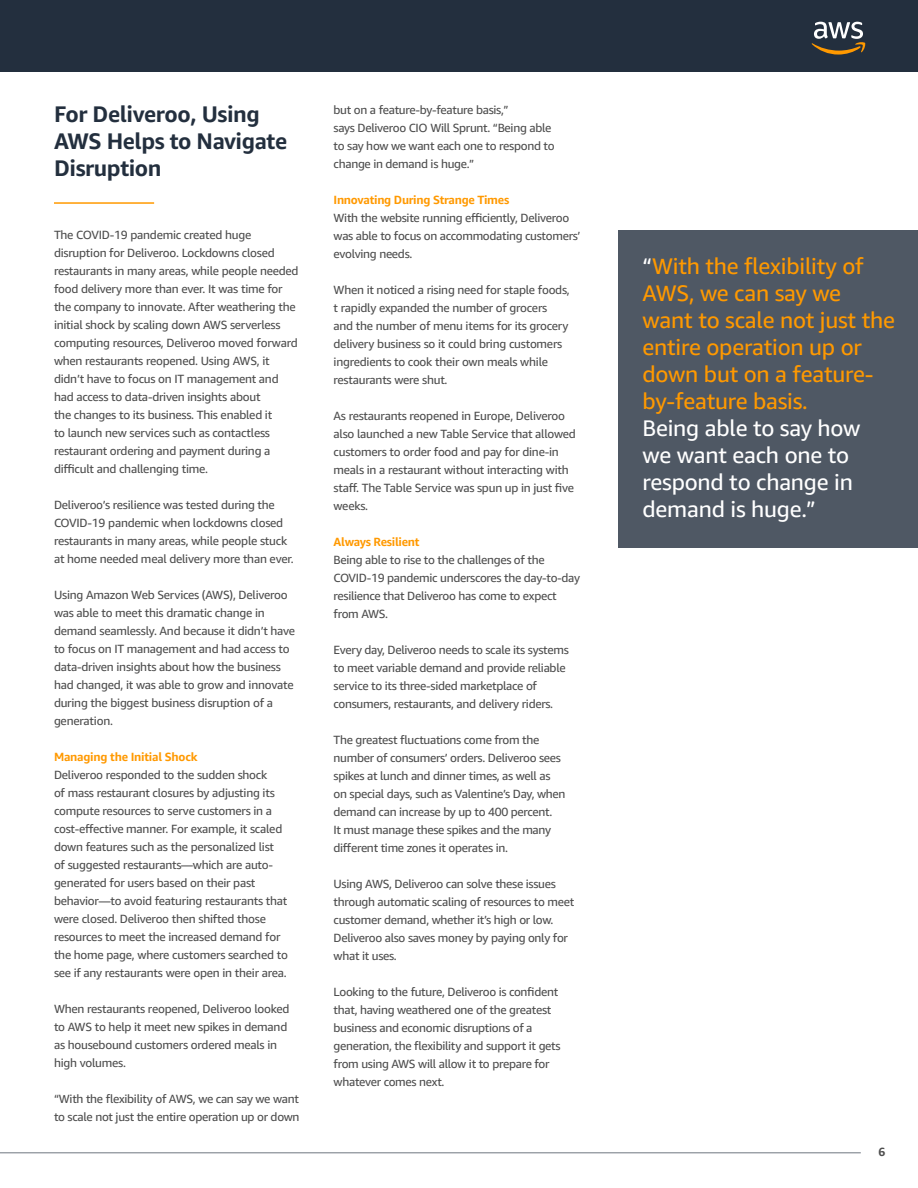
<style>
.page{position:relative;width:918px;height:1188px;background:#fff}
.page>*{position:absolute;margin:0;border:0;box-sizing:border-box;transform-origin:0 0}
.t1{font:22.5px/27px "Amazon Ember";letter-spacing:-.01em;color:#f90}
.t2{font:22.5px/27px "Amazon Ember";letter-spacing:-.01em;color:#fff}
.t3{font:700 22.5px/27px "Amazon Ember";letter-spacing:-.02em;color:#232f3e}
.t4{font:11.85px/18px "Amazon Ember";letter-spacing:-.02em;color:#4d4d4d}
.t5{font:700 11.85px "Amazon Ember";letter-spacing:-.025em;color:#f90}
.t6{font:700 11.85px "Amazon Ember";color:#4d4d4d}
.s1{color:#fff}
</style>
<div class="page">
<div style="left:618px;top:230px;width:300px;height:318px;background:#4f5864"></div>
<div style="left:0;top:0;width:918px;height:72px;background:#232f3e"></div>
<svg style="left:811px;top:22px;width:55px;height:33px"></svg>
<hr style="left:54px;top:202px;width:100px;height:2px;background:#f90">
<hr style="left:0;top:1153px;width:861px;height:1px;background:#232f3e">
<h1 class="t3" style="left:54px;top:101px;width:235px">For Deliveroo, Using<br>AWS Helps to Navigate<br>Disruption</h1>
<p class="t4" style="left:54px;top:226px;width:246px">The COVID-19 pandemic created huge disruption for Deliveroo. Lockdowns closed restaurants in many areas, while people needed food delivery more than ever. It was time for the company to innovate. After weathering the initial shock by scaling down AWS serverless computing resources, Deliveroo moved forward when restaurants reopened. Using AWS, it didn’t have to focus on IT management and had access to data-driven insights about<br>the changes to its business. This enabled it<br>to launch new services such as contactless restaurant ordering and payment during a difficult and challenging time.</p>
<p class="t4" style="left:54px;top:496px;width:241px">Deliveroo’s resilience was tested during the COVID-19 pandemic when lockdowns closed restaurants in many areas, while people stuck at home needed meal delivery more than ever.</p>
<p class="t4" style="left:54px;top:586px;width:243px">Using Amazon Web Services (AWS), Deliveroo was able to meet this dramatic change in demand seamlessly. And because it didn’t have to focus on IT management and had access to data-driven insights about how the business had changed, it was able to grow and innovate during the biggest business disruption of a generation.</p>
<p class="t5" style="left:54px;top:749px;width:145px">Managing the Initial Shock</p>
<p class="t4" style="left:54px;top:766px;width:235px">Deliveroo responded to the sudden shock<br>of mass restaurant closures by adjusting its compute resources to serve customers in a cost-effective manner. For example, it scaled down features such as the personalized list of suggested restaurants—which are auto&shy;generated for users based on their past behavior—to avoid featuring restaurants that were closed. Deliveroo then shifted those resources to meet the increased demand for the home page, where customers searched to see if any restaurants were open in their area.</p>
<p class="t4" style="left:54px;top:1000px;width:237px">When restaurants reopened, Deliveroo looked to AWS to help it meet new spikes in demand as housebound customers ordered meals in high volumes.</p>
<p class="t4" style="left:54px;top:1090px;width:247px">“With the flexibility of AWS, we can say we want to scale not just the entire operation up or down</p>
<p class="t4" style="left:334px;top:101px;width:223px">but on a feature-by-feature basis,”<br>says Deliveroo CIO Will Sprunt. “Being able to say how we want each one to respond to change in demand is huge.”</p>
<p class="t5" style="left:334px;top:193px;width:177px">Innovating During Strange Times</p>
<p class="t4" style="left:334px;top:209px;width:248px">With the website running efficiently, Deliveroo was able to focus on accommodating customers’ evolving needs.</p>
<p class="t4" style="left:334px;top:281px;width:238px">When it noticed a rising need for staple foods, t rapidly expanded the number of grocers and the number of menu items for its grocery delivery business so it could bring customers ingredients to cook their own meals while restaurants were shut.</p>
<p class="t4" style="left:334px;top:407px;width:244px">As restaurants reopened in Europe, Deliveroo also launched a new Table Service that allowed customers to order food and pay for dine-in meals in a restaurant without interacting with staff. The Table Service was spun up in just five weeks.</p>
<p class="t5" style="left:334px;top:535px;width:87px">Always Resilient</p>
<p class="t4" style="left:334px;top:551px;width:248px">Being able to rise to the challenges of the COVID-19 pandemic underscores the day-to-day resilience that Deliveroo has come to expect from AWS.</p>
<p class="t4" style="left:334px;top:641px;width:237px">Every day, Deliveroo needs to scale its systems to meet variable demand and provide reliable service to its three-sided marketplace of consumers, restaurants, and delivery riders.</p>
<p class="t4" style="left:334px;top:731px;width:234px">The greatest fluctuations come from the number of consumers’ orders. Deliveroo sees spikes at lunch and dinner times, as well as on special days, such as Valentine’s Day, when demand can increase by up to 400 percent.<br>It must manage these spikes and the many different time zones it operates in.</p>
<p class="t4" style="left:334px;top:875px;width:242px">Using AWS, Deliveroo can solve these issues through automatic scaling of resources to meet customer demand, whether it’s high or low.<br>Deliveroo also saves money by paying only for what it uses.</p>
<p class="t4" style="left:334px;top:983px;width:229px">Looking to the future, Deliveroo is confident that, having weathered one of the greatest business and economic disruptions of a generation, the flexibility and support it gets from using AWS will allow it to prepare for whatever comes next.</p>
<h1 class="t1" style="left:643px;top:253px;width:254px"><span class="s1">“</span>With the flexibility of<br>AWS, we can say we want to scale not just the entire operation up or down but on a feature&shy;by-feature basis.</h1>
<h1 class="t2" style="left:643px;top:415px;width:220px">Being able to say how we want each one to respond to change in demand is huge.”</h1>
<p class="t6" style="left:878px;top:1145px;width:8px">6</p>
</div>
